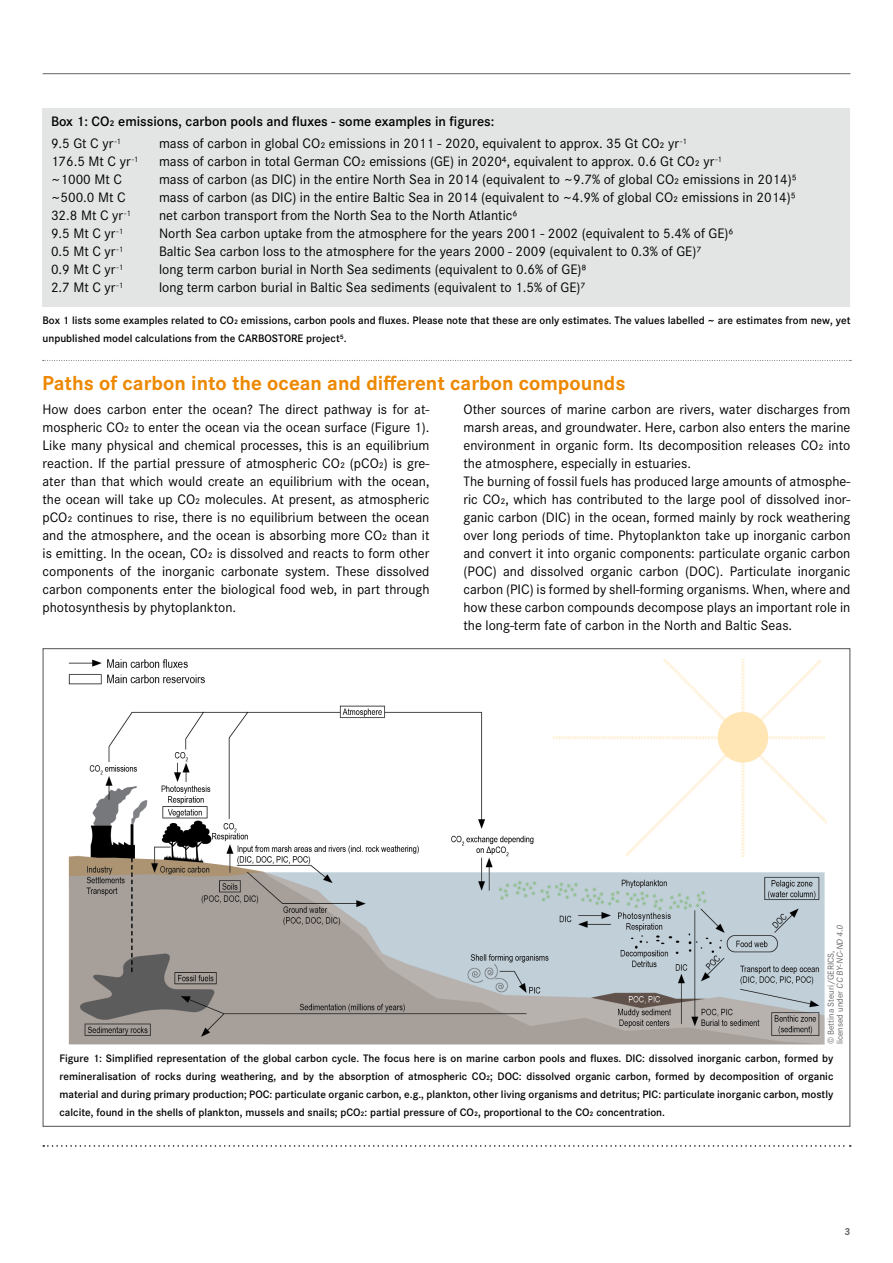
<style>
.page{position:relative;width:893px;height:1263px;background:#fff}
.page>*{position:absolute;margin:0;border:0;box-sizing:border-box;transform-origin:0 0}
.t1{font:700 21px "Corporate S Pro";color:#ed8800}
.t2{font:14.25px/18px "Corporate S Pro";color:#000;text-align:justify}
.t3{font:600 14.25px/22.2px "Corporate S Pro";color:#000}
.t4{font:600 11.25px/18px "Corporate S Pro";color:#000}
.t5{font:700 10.5px "Corporate S Pro";color:#646567}
.t6{font:9px/9px "Corporate S Pro";color:#646567}
.s1{font-weight:400}
.s2{font-style:italic}
</style>
<div class="page">
<img style="left:68px;top:658px;width:759px;height:387px">
<hr style="left:43px;top:73px;width:807px;height:1px;background:#646567">
<svg style="left:43px;top:1145px;width:808px;height:2px"></svg>
<div style="left:43px;top:108px;width:807px;height:198px;background:#e3e4e4"></div>
<svg style="left:43px;top:360px;width:808px;height:1px"></svg>
<p class="t3" style="left:51px;top:109px;width:445px">Box 1: CO2 emissions, carbon pools and fluxes - some examples in figures:<br><span class="s1">9.5 Gt C yr</span> <sup>-1</sup></p>
<p class="t2" style="left:159px;top:134px;width:529px">mass of carbon in global CO2 emissions in 2011 - 2020, equivalent to approx. 35 Gt CO2 yr <sup>-1</sup></p>
<p class="t2" style="left:51px;top:152px;width:89px">176.5 Mt C yr <sup>-1</sup></p>
<p class="t2" style="left:159px;top:152px;width:564px">mass of carbon in total German CO2 emissions (GE) in 20204, equivalent to approx. 0.6 Gt CO2 yr <sup>-1</sup></p>
<p class="t2" style="left:51px;top:170px;width:73px">~1000 Mt C</p>
<p class="t2" style="left:159px;top:170px;width:639px">mass of carbon (as DIC) in the entire North Sea in 2014 (equivalent to ~9.7% of global CO2 emissions in 2014)5</p>
<p class="t2" style="left:51px;top:188px;width:76px">~500.0 Mt C</p>
<p class="t2" style="left:159px;top:188px;width:638px">mass of carbon (as DIC) in the entire Baltic Sea in 2014 (equivalent to ~4.9% of global CO2 emissions in 2014)5</p>
<p class="t2" style="left:51px;top:205px;width:81px">32.8 Mt C yr <sup>-1</sup></p>
<p class="t2" style="left:159px;top:206px;width:360px">net carbon transport from the North Sea to the North Atlantic6</p>
<p class="t2" style="left:51px;top:224px;width:74px">9.5 Mt C yr <sup>-1</sup></p>
<p class="t2" style="left:159px;top:224px;width:576px">North Sea carbon uptake from the atmosphere for the years 2001 - 2002 (equivalent to 5.4% of GE)6</p>
<p class="t2" style="left:51px;top:242px;width:74px">0.5 Mt C yr <sup>-1</sup></p>
<p class="t2" style="left:159px;top:242px;width:544px">Baltic Sea carbon loss to the atmosphere for the years 2000 - 2009 (equivalent to 0.3% of GE)7</p>
<p class="t2" style="left:51px;top:260px;width:74px">0.9 Mt C yr <sup>-1</sup></p>
<p class="t2" style="left:159px;top:260px;width:429px">long term carbon burial in North Sea sediments (equivalent to 0.6% of GE)8</p>
<p class="t2" style="left:51px;top:278px;width:74px">2.7 Mt C yr <sup>-1</sup></p>
<p class="t2" style="left:159px;top:278px;width:428px">long term carbon burial in Baltic Sea sediments (equivalent to 1.5% of GE)7</p>
<p class="t4" style="left:43px;top:311px;width:809px">Box 1 lists some examples related to CO2 emissions, carbon pools and fluxes. Please note that these are only estimates. The values labelled ~ are estimates from new, yet unpublished model calculations from the CARBOSTORE project5.</p>
<h1 class="t1" style="left:42px;top:366px;width:585px">Paths of carbon into the ocean and different carbon compounds</h1>
<p class="t2" style="left:43px;top:399px;width:388px">How does carbon enter the ocean? The direct pathway is for at&shy;mospheric CO2 to enter the ocean via the ocean surface (Figure 1).<br>Like many physical and chemical processes, this is an equilibrium reaction. If the partial pressure of atmospheric CO2 (pCO2) is gre&shy;ater than that which would create an equilibrium with the ocean, the ocean will take up CO2 molecules. At present, as atmospheric pCO2 continues to rise, there is no equilibrium between the ocean and the atmosphere, and the ocean is absorbing more CO2 than it is emitting. In the ocean, CO2 is dissolved and reacts to form other components of the inorganic carbonate system. These dissolved carbon components enter the biological food web, in part through photosynthesis by phytoplankton.</p>
<p class="t2" style="left:463px;top:399px;width:388px;text-align:left">Other sources of marine carbon are rivers, water discharges from marsh areas, and groundwater. Here, carbon also enters the marine environment in organic form. Its decomposition releases CO2 into the atmosphere, especially in estuaries.<br>The burning of fossil fuels has produced large amounts of atmosphe&shy;ric CO2, which has contributed to the large pool of dissolved inor&shy;ganic carbon (DIC) in the ocean, formed mainly by rock weathering over long periods of time. Phytoplankton take up inorganic carbon and convert it into organic components: particulate organic carbon (POC) and dissolved organic carbon (DOC). Particulate inorganic carbon (PIC) is formed by shell-forming organisms. When, where and how these carbon compounds decompose plays an important role in the long-term fate of carbon in the North and Baltic Seas.</p>
<p class="t6" style="left:826px;top:1044px;width:123px;rotate:-90deg">© Bettina Steuri/GERICS, licensed under <span class="s2">CC BY-NC-ND 4.0</span></p>
<p class="t4" style="left:60px;top:1049px;width:775px;text-align:justify">Figure 1: Simplified representation of the global carbon cycle. The focus here is on marine carbon pools and fluxes. DIC: dissolved inorganic carbon, formed by remineralisation of rocks during weathering, and by the absorption of atmospheric CO2; DOC: dissolved organic carbon, formed by decomposition of organic material and during primary production; POC: particulate organic carbon, e.g., plankton, other living organisms and detritus; PIC: particulate inorganic carbon, mostly calcite, found in the shells of plankton, mussels and snails; pCO2: partial pressure of CO2, proportional to the CO2 concentration.</p>
<p class="t5" style="left:844px;top:1223px;width:7px">3</p>
</div>
